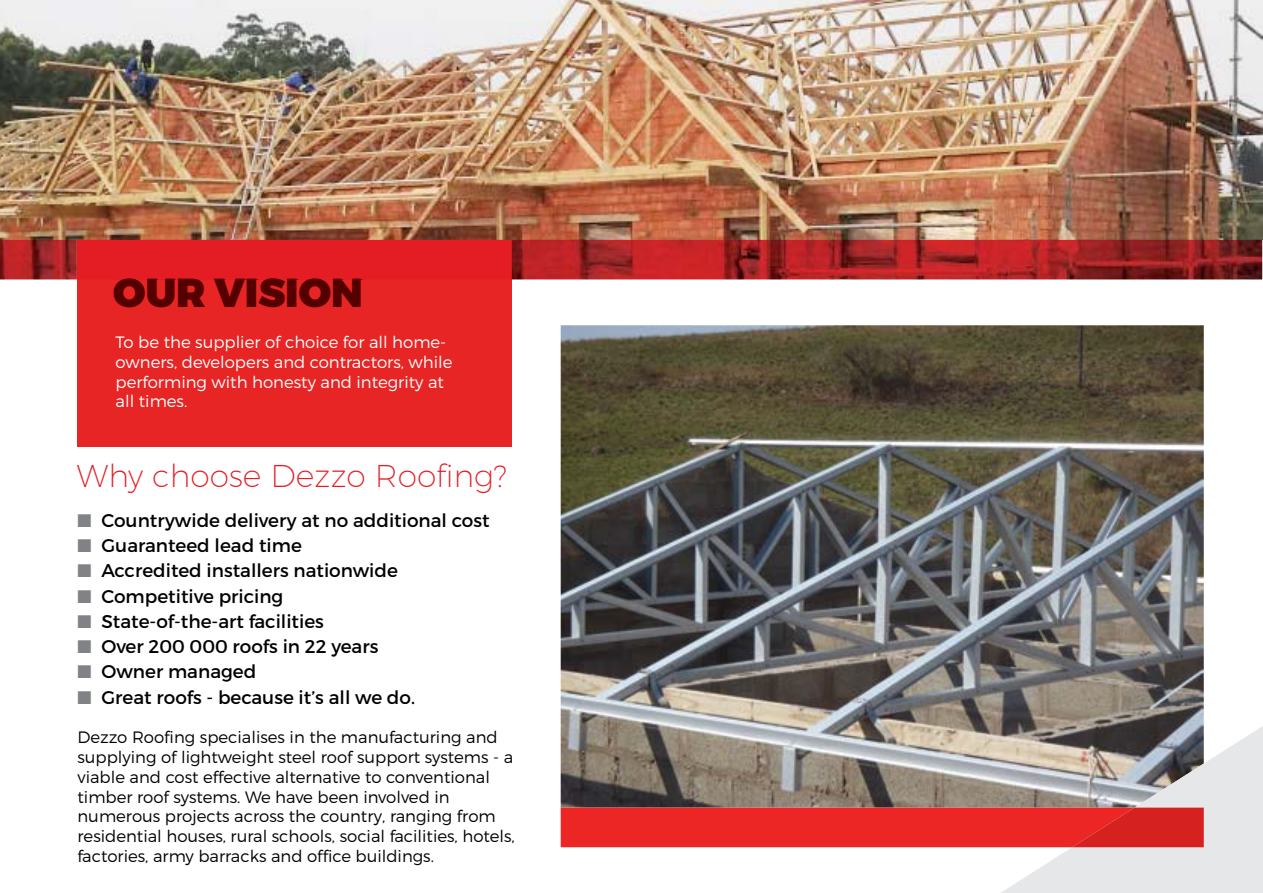
<style>
.page{position:relative;width:1263px;height:893px;background:#fff}
.page>*{position:absolute;margin:0;border:0;box-sizing:border-box;transform-origin:0 0}
.t1{font:900 40.5px "Montserrat";color:#530000}
.t2{font:200 31.5px "Montserrat";color:#e41d25}
.t3{font:18.45px "Montserrat";color:#000}
.t4{font:300 16.5px/19.8px "Montserrat";color:#000}
.t5{font:300 16.5px/19.8px "Montserrat";color:#fff}
.s1{color:#808285}
</style>
<div class="page">
<img style="left:561px;top:325px;width:643px;height:153px">
<img style="left:0;top:0;width:1262px;height:279px">
<div style="left:77px;top:240px;width:435px;height:206px;background:#e72524"></div>
<hr style="left:115px;top:279px;width:248px;height:1px;background:#e41d25">
<img style="left:561px;top:478px;width:702px;height:415px">
<h1 class="t1" style="left:115px;top:268px;width:251px">OUR VISION</h1>
<p class="t5" style="left:116px;top:332px;width:338px">To be the supplier of choice for all home&shy;owners, developers and contractors, while performing with honesty and integrity at all times.</p>
<h2 class="t2" style="left:77px;top:457px;width:432px">Why choose Dezzo Roofing?</h2>
<p class="t3" style="left:77px;top:509px;width:414px"><span class="s1">■</span> Countrywide delivery at no additional cost</p>
<p class="t3" style="left:77px;top:534px;width:226px"><span class="s1">■</span> Guaranteed lead time</p>
<p class="t3" style="left:77px;top:560px;width:322px"><span class="s1">■</span> Accredited installers nationwide</p>
<p class="t3" style="left:77px;top:585px;width:207px"><span class="s1">■</span> Competitive pricing</p>
<p class="t3" style="left:77px;top:610px;width:248px"><span class="s1">■</span> State-of-the-art facilities</p>
<p class="t3" style="left:77px;top:635px;width:302px"><span class="s1">■</span> Over 200 000 roofs in 22 years</p>
<p class="t3" style="left:77px;top:660px;width:180px"><span class="s1">■</span> Owner managed</p>
<p class="t3" style="left:77px;top:686px;width:339px"><span class="s1">■</span> Great roofs - because it’s all we do.</p>
<p class="t4" style="left:77px;top:727px;width:439px">Dezzo Roofing specialises in the manufacturing and supplying of lightweight steel roof support systems - a viable and cost effective alternative to conventional timber roof systems. We have been involved in numerous projects across the country, ranging from residential houses, rural schools, social facilities, hotels, factories, army barracks and office buildings.</p>
</div>
